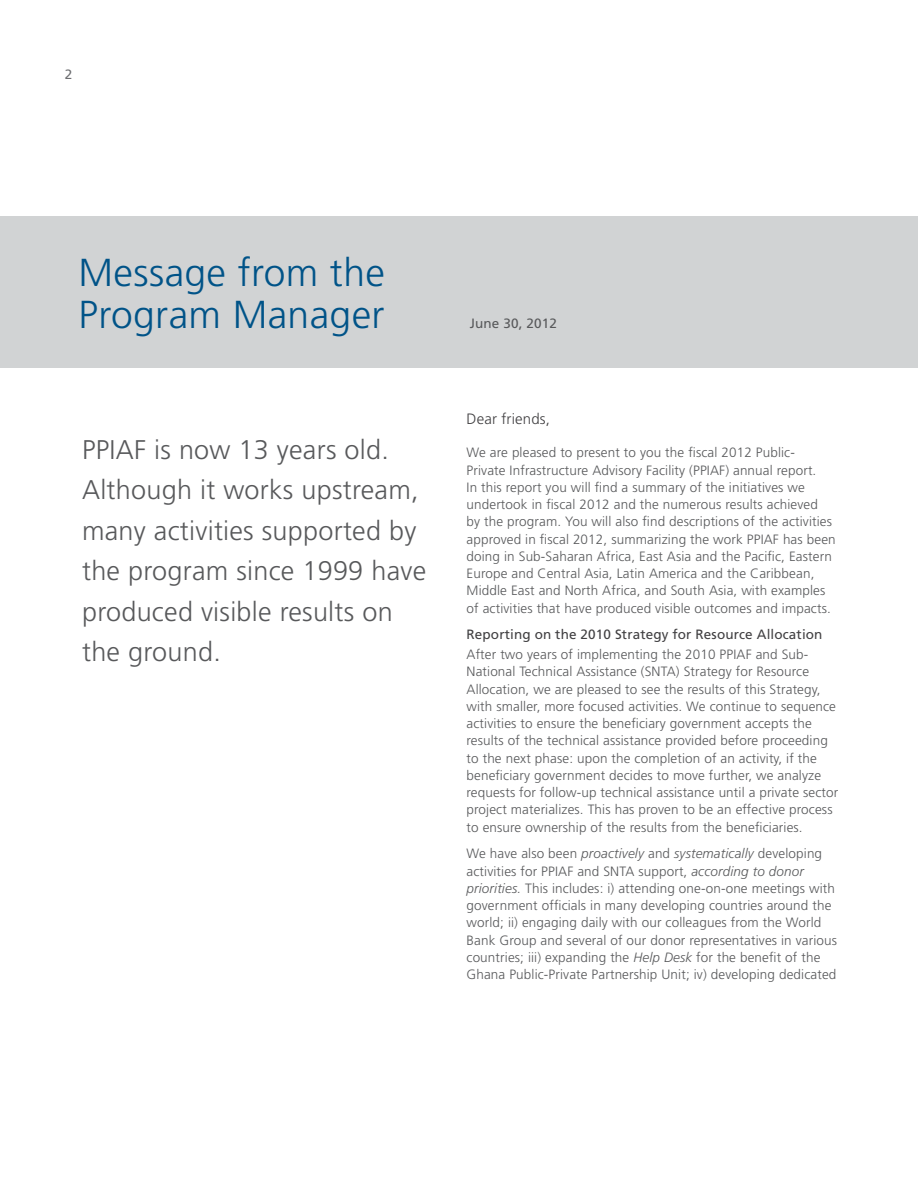
<style>
.page{position:relative;width:918px;height:1188px;background:#fff}
.page>*{position:absolute;margin:0;border:0;box-sizing:border-box;transform-origin:0 0}
.Body_Copy{font:300 39px "Frutiger";letter-spacing:.01em;color:#005388}
.Body_Copy-2{font:300 27px/40.5px "Frutiger";letter-spacing:.01em;color:#58595b}
.Body_Copy-3{font:300 15px "Frutiger";letter-spacing:.01em;color:#414042}
.Body_Copy-4{font:300 13.5px/17.2px "Frutiger";letter-spacing:.01em;color:#58595b}
.Body_Copy-5{font:13.5px "Frutiger";letter-spacing:.01em;color:#414042}
.Body_Copy-6{font:13.5px "Frutiger";letter-spacing:.01em;color:#58595b}
.t1{font:13.5px "Frutiger";color:#6d6e71}
.s1{font-style:italic}
</style>
<div class="page">
<div style="left:0;top:216px;width:918px;height:151px;background:#d1d3d4"></div>
<p class="t1" style="left:65px;top:66px;width:9px">2</p>
<p class="Body_Copy" style="left:79px;top:250px;width:308px">Message from the</p>
<p class="Body_Copy" style="left:79px;top:293px;width:307px">Program Manager</p>
<p class="Body_Copy-2" style="left:82px;top:430px;width:346px">PPIAF is now 13 years old.<br>Although it works upstream, many activities supported by the program since 1999 have produced visible results on the ground.</p>
<p class="Body_Copy-6" style="left:470px;top:316px;width:89px">June 30, 2012</p>
<p class="Body_Copy-3" style="left:467px;top:410px;width:85px">Dear friends,</p>
<p class="Body_Copy-4" style="left:467px;top:444px;width:371px">We are pleased to present to you the fiscal 2012 Public-Private Infrastructure Advisory Facility (PPIAF) annual report.<br>In this report you will find a summary of the initiatives we undertook in fiscal 2012 and the numerous results achieved<br>by the program. You will also find descriptions of the activities approved in fiscal 2012, summarizing the work PPIAF has been doing in Sub-Saharan Africa, East Asia and the Pacific, Eastern Europe and Central Asia, Latin America and the Caribbean, Middle East and North Africa, and South Asia, with examples of activities that have produced visible outcomes and impacts.</p>
<p class="Body_Copy-5" style="left:467px;top:627px;width:357px">Reporting on the 2010 Strategy for Resource Allocation</p>
<p class="Body_Copy-4" style="left:467px;top:646px;width:373px">After two years of implementing the 2010 PPIAF and Sub-National Technical Assistance (SNTA) Strategy for Resource Allocation, we are pleased to see the results of this Strategy, with smaller, more focused activities. We continue to sequence activities to ensure the beneficiary government accepts the results of the technical assistance provided before proceeding to the next phase: upon the completion of an activity, if the beneficiary government decides to move further, we analyze requests for follow-up technical assistance until a private sector project materializes. This has proven to be an effective process to ensure ownership of the results from the beneficiaries.</p>
<p class="Body_Copy-4" style="left:467px;top:845px;width:372px">We have also been <span class="s1">proactively</span> and <span class="s1">systematically</span> developing activities for PPIAF and SNTA support, <span class="s1">according to donor priorities.</span> This includes: i) attending one-on-one meetings with government officials in many developing countries around the world; ii) engaging daily with our colleagues from the World Bank Group and several of our donor representatives in various countries; iii) expanding the <span class="s1">Help Desk</span> for the benefit of the Ghana Public-Private Partnership Unit; iv) developing dedicated</p>
</div>
